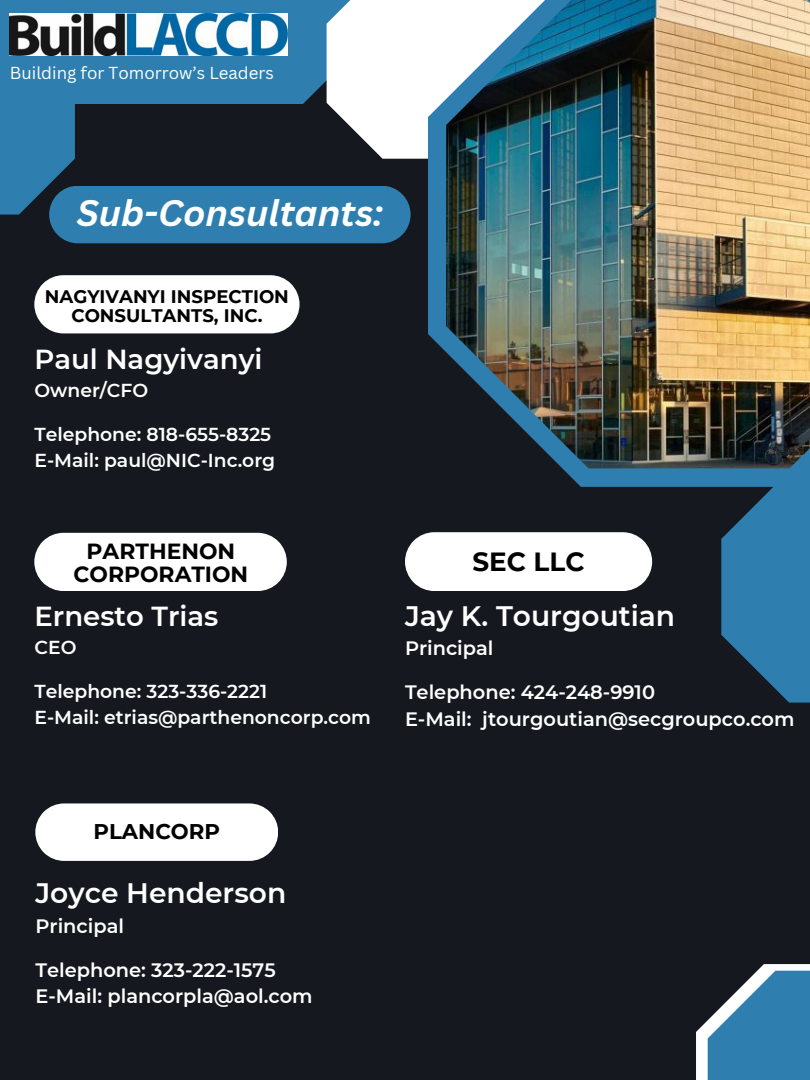
<style>
.page{position:relative;width:810px;height:1080px;background:#15191f}
.page>*{position:absolute;margin:0;border:0;box-sizing:border-box;transform-origin:0 0}
.t1{font:italic 700 35.88px "Canva Sans";color:#fff}
.t2{font:600 28.12px "Montserrat";color:#fff}
.t3{font:600 27.5px "Montserrat";color:#fff}
.t4{font:700 26.25px "Montserrat";color:#000}
.t5{font:700 21.88px/23.4px "Montserrat";color:#000;text-align:center}
.t6{font:700 21.25px "Montserrat";color:#000}
.t7{font:600 19.38px/26.8px "Montserrat";color:#fff}
.t8{font:600 18.75px/26.2px "Montserrat";color:#fff}
.t9{font:700 18.12px/19.2px "Montserrat";color:#000;text-align:center}
.t10{font:16.88px "Canva Sans";color:#fff}
</style>
<div class="page">
<div style="left:0;top:24px;width:75px;height:191px;background:#2e7fb0"></div>
<div style="left:0;top:0;width:359px;height:104px;background:#2e7fb0"></div>
<svg style="left:327px;top:0;width:101px;height:159px;background:#e4e6e7"></svg>
<svg style="left:721px;top:487px;width:89px;height:216px;fill:#2e7fb0"></svg>
<svg style="left:428px;top:0;width:382px;height:487px;fill:#2e7fb0"></svg>
<img style="left:446px;top:0;width:364px;height:468px">
<img style="left:10px;top:13px;width:277px;height:42px">
<div style="left:34px;top:275px;width:266px;height:58px;background:#fff"></div>
<div style="left:34px;top:533px;width:253px;height:58px;background:#fff"></div>
<svg style="left:696px;top:964px;width:114px;height:116px"></svg>
<svg style="left:708px;top:971px;width:102px;height:109px;background:#3f7fa7"></svg>
<div style="left:49px;top:186px;width:362px;height:57px;background:#2e7fb0;border-radius:29px"></div>
<svg style="left:405px;top:532px;width:247px;height:59px;background:#f2f2f2"></svg>
<svg style="left:35px;top:803px;width:243px;height:58px;background:#f0f0f1"></svg>
<p class="t10" style="left:10px;top:61px;width:265px">Building for Tomorrow’s Leaders</p>
<h3 class="t1" style="left:77px;top:188px;width:308px">Sub-Consultants:</h3>
<h1 class="t9" style="left:45px;top:287px;width:246px">NAGYIVANYI INSPECTION<br>CONSULTANTS, INC.</h1>
<h5 class="t3" style="left:34px;top:342px;width:230px">Paul Nagyivanyi</h5>
<h5 class="t8" style="left:34px;top:377px;width:115px">Owner/CFO</h5>
<h3 class="t8" style="left:34px;top:421px;width:242px">Telephone: 818-655-8325<br>E-Mail: paul@NIC-Inc.org</h3>
<h6 class="t5" style="left:74px;top:539px;width:176px">PARTHENON<br>CORPORATION</h6>
<h2 class="t3" style="left:34px;top:599px;width:185px">Ernesto Trias</h2>
<h2 class="t8" style="left:34px;top:635px;width:43px">CEO</h2>
<h4 class="t8" style="left:34px;top:678px;width:338px">Telephone: 323-336-2221<br>E-Mail: etrias@parthenoncorp.com</h4>
<h6 class="t4" style="left:473px;top:545px;width:114px">SEC LLC</h6>
<h3 class="t2" style="left:405px;top:598px;width:272px">Jay K. Tourgoutian</h3>
<h3 class="t7" style="left:405px;top:635px;width:90px">Principal</h3>
<h6 class="t7" style="left:405px;top:679px;width:391px">Telephone: 424-248-9910<br>E-Mail: jtourgoutian@secgroupco.com</h6>
<h4 class="t6" style="left:93px;top:819px;width:128px">PLANCORP</h4>
<h3 class="t2" style="left:35px;top:876px;width:252px">Joyce Henderson</h3>
<h3 class="t7" style="left:35px;top:912px;width:90px">Principal</h3>
<h6 class="t7" style="left:35px;top:956px;width:279px">Telephone: 323-222-1575<br>E-Mail: plancorpla@aol.com</h6>
</div>
